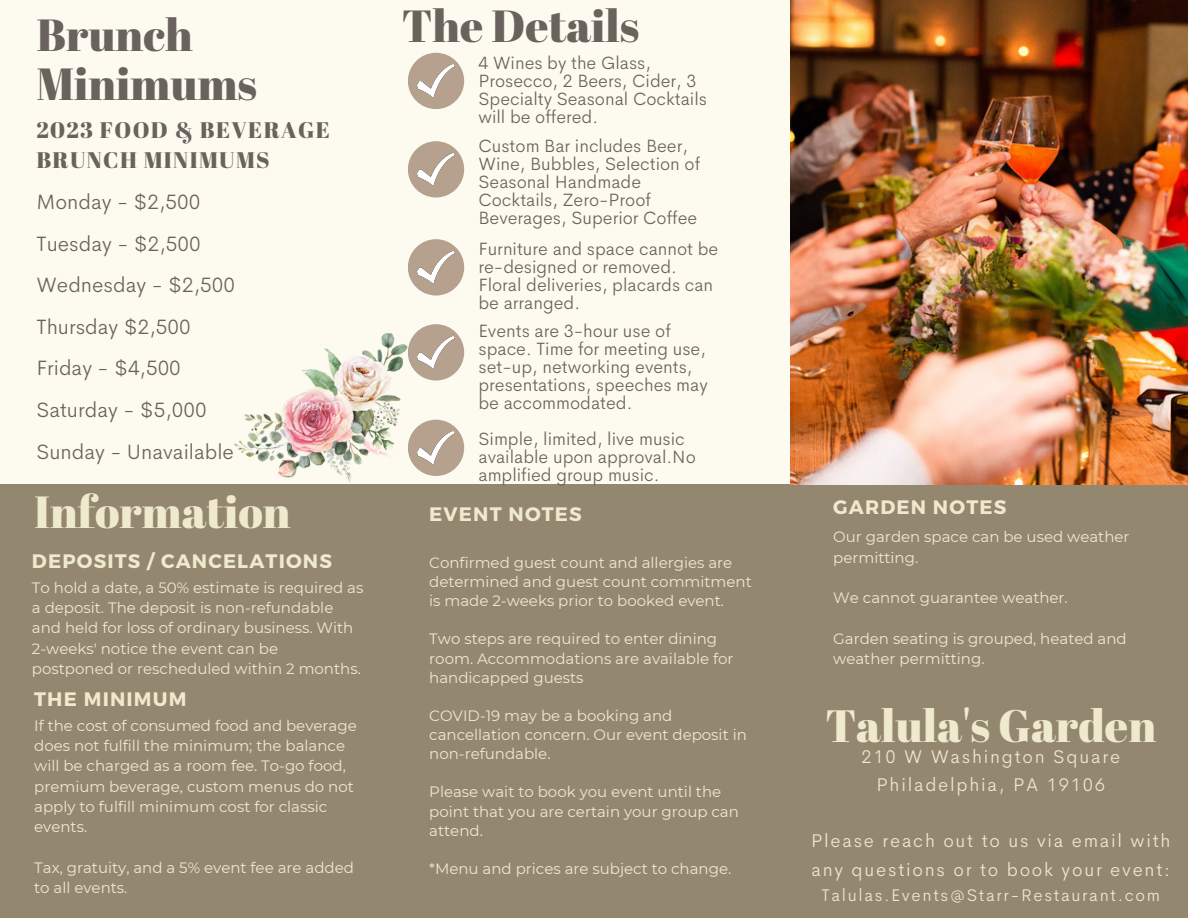
<style>
.page{position:relative;width:1188px;height:918px;background:#fdfaf0}
.page>*{position:absolute;margin:0;border:0;box-sizing:border-box;transform-origin:0 0}
.t1{font:45.3px "Abril Fatface";color:#efe9ce}
.t2{font:45px/49.5px "Abril Fatface";color:#6a625d}
.t3{font:45px "Abril Fatface";color:#efe9ce}
.t4{font:22.5px/29.2px "Abril Fatface";letter-spacing:.06em;color:#6a625d}
.t5{font:300 21px/41.7px "Cerebri Sans";color:#6a625d}
.t6{font:700 19.5px "Montserrat";letter-spacing:.06em;color:#efe9ce}
.t7{font:300 18.6px/28.2px "Cerebri Sans";letter-spacing:.095em;color:#efe9ce;text-align:center}
.t8{font:300 18px/18px "Cerebri Sans";color:#6a625d}
.t9{font:300 17.1px "Cerebri Sans";letter-spacing:.095em;color:#efe9ce}
.t10{font:15px/20.2px "Montserrat";color:#efe9ce}
</style>
<div class="page">
<div style="left:0;top:484px;width:1188px;height:434px;background:#948770"></div>
<img style="left:790px;top:0;width:398px;height:484px">
<div style="left:408px;top:141px;width:56px;height:57px;background:#b5a18d;border-radius:50%"></div>
<img style="left:417px;top:153px;width:37px;height:33px">
<div style="left:408px;top:239px;width:56px;height:57px;background:#b5a18d;border-radius:50%"></div>
<img style="left:417px;top:251px;width:37px;height:33px">
<div style="left:408px;top:324px;width:56px;height:57px;background:#b5a18d;border-radius:50%"></div>
<img style="left:417px;top:336px;width:37px;height:33px">
<div style="left:408px;top:53px;width:56px;height:56px;background:#b5a18d;border-radius:50%"></div>
<img style="left:417px;top:65px;width:37px;height:32px">
<img style="left:235px;top:334px;width:173px;height:148px">
<div style="left:408px;top:420px;width:56px;height:56px;background:#b5a18d;border-radius:50%"></div>
<img style="left:417px;top:432px;width:37px;height:32px">
<h2 class="t2" style="left:36px;top:9px;width:222px">Brunch<br>Minimums</h2>
<h3 class="t4" style="left:36px;top:115px;width:295px">2023 FOOD &amp; BEVERAGE<br>BRUNCH MINIMUMS</h3>
<h3 class="t5" style="left:36px;top:181px;width:200px">Monday - $2,500<br>Tuesday - $2,500<br>Wednesday - $2,500<br>Thursday $2,500<br>Friday - $4,500<br>Saturday - $5,000<br>Sunday - Unavailable</h3>
<h2 class="t3" style="left:34px;top:480px;width:258px">Information</h2>
<h3 class="t6" style="left:32px;top:548px;width:301px">DEPOSITS / CANCELATIONS</h3>
<p class="t10" style="left:32px;top:577px;width:333px">To hold a date, a 50% estimate is required as a deposit. The deposit is non-refundable and held for loss of ordinary business. With 2-weeks' notice the event can be postponed or rescheduled within 2 months.</p>
<h3 class="t6" style="left:34px;top:686px;width:154px">THE MINIMUM</h3>
<p class="t10" style="left:34px;top:715px;width:324px">If the cost of consumed food and beverage does not fulfill the minimum; the balance will be charged as a room fee. To-go food, premium beverage, custom menus do not apply to fulfill minimum cost for classic events.</p>
<p class="t10" style="left:34px;top:857px;width:321px">Tax, gratuity, and a 5% event fee are added to all events.</p>
<h2 class="t2" style="left:402px;top:0;width:239px">The Details</h2>
<p class="t8" style="left:479px;top:53px;width:230px">4 Wines by the Glass,<br>Prosecco, 2 Beers, Cider, 3<br>Specialty Seasonal Cocktails will be offered.</p>
<p class="t8" style="left:479px;top:137px;width:223px">Custom Bar includes Beer,<br>Wine, Bubbles, Selection of<br>Seasonal Handmade<br>Cocktails, Zero-Proof<br>Beverages, Superior Coffee</p>
<p class="t8" style="left:479px;top:239px;width:241px">Furniture and space cannot be re-designed or removed.<br>Floral deliveries, placards can be arranged.</p>
<p class="t8" style="left:479px;top:321px;width:231px">Events are 3-hour use of space. Time for meeting use, set-up, networking events, presentations, speeches may be accommodated.</p>
<p class="t8" style="left:479px;top:429px;width:219px">Simple, limited, live music available upon approval.No amplified group music.</p>
<h3 class="t6" style="left:429px;top:501px;width:154px">EVENT NOTES</h3>
<p class="t10" style="left:429px;top:553px;width:324px;line-height:19.2px">Confirmed guest count and allergies are determined and guest count commitment is made 2-weeks prior to booked event.</p>
<p class="t10" style="left:429px;top:629px;width:306px;line-height:19.2px">Two steps are required to enter dining room. Accommodations are available for handicapped guests</p>
<p class="t10" style="left:429px;top:706px;width:319px;line-height:19.2px">COVID-19 may be a booking and cancellation concern. Our event deposit in non-refundable.</p>
<p class="t10" style="left:429px;top:782px;width:311px;line-height:19.2px">Please wait to book you event until the point that you are certain your group can attend.</p>
<p class="t10" style="left:429px;top:858px;width:303px">*Menu and prices are subject to change.</p>
<h3 class="t6" style="left:833px;top:494px;width:175px">GARDEN NOTES</h3>
<p class="t10" style="left:833px;top:527px;width:298px">Our garden space can be used weather permitting.</p>
<p class="t10" style="left:833px;top:588px;width:236px">We cannot guarantee weather.</p>
<p class="t10" style="left:833px;top:628px;width:295px">Garden seating is grouped, heated and weather permitting.</p>
<h1 class="t1" style="left:825px;top:694px;width:332px">Talula's Garden</h1>
<p class="t7" style="left:861px;top:742px;width:260px">210 W Washington Square<br>Philadelphia, PA 19106</p>
<p class="t7" style="left:811px;top:827px;width:361px;text-align:left">Please reach out to us via email with any questions or to book your event:</p>
<p class="t9" style="left:822px;top:884px;width:340px">Talulas.Events@Starr-Restaurant.com</p>
</div>
